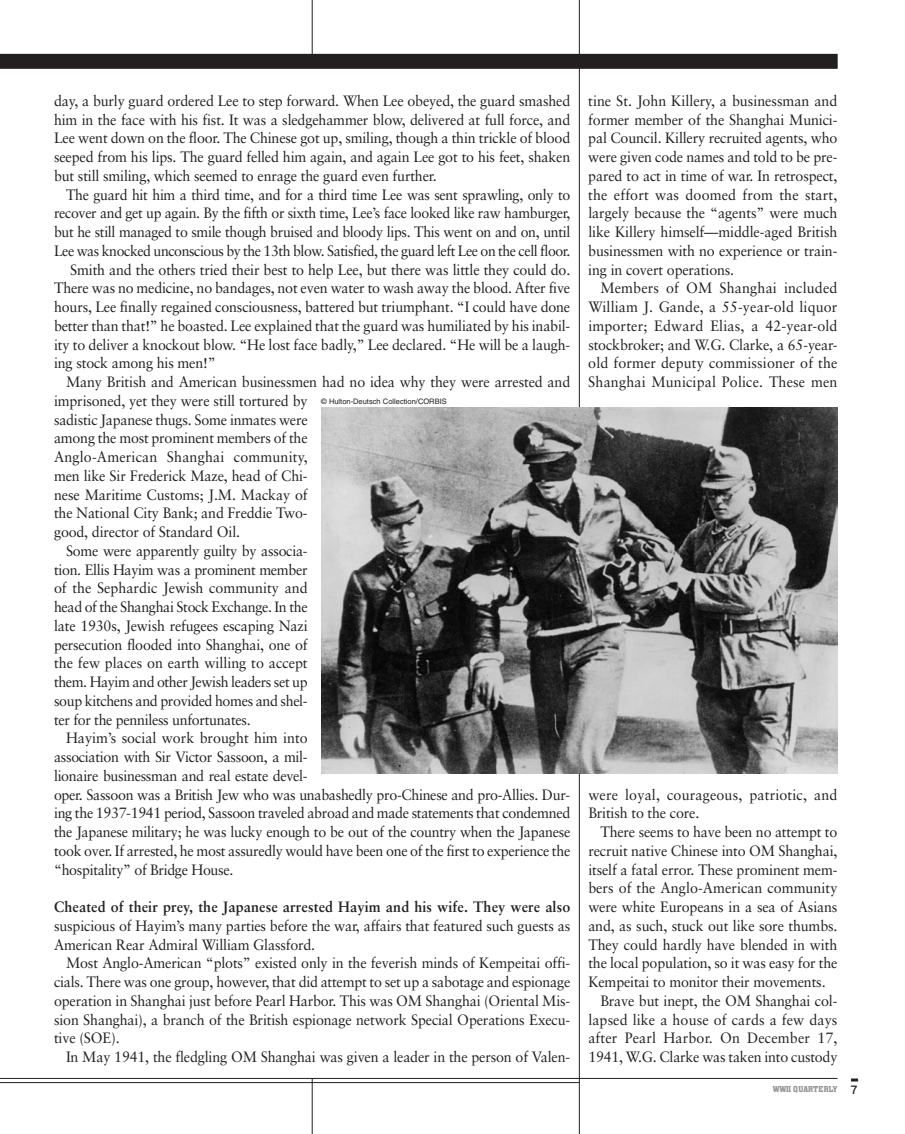
<style>
.page{position:relative;width:905px;height:1134px;background:#fff}
.page>*{position:absolute;margin:0;border:0;box-sizing:border-box;transform-origin:0 0}
.t1{font:15px/18.8px "Sabon";letter-spacing:-.01em;color:#231f20;text-align:justify;scale:.95 1}
.t2{font:15px "Sabon";letter-spacing:-.01em;color:#231f20;scale:.94 1}
.t3{font:15px/18.8px "Sabon";letter-spacing:.01em;color:#231f20;scale:.95 1}
.t4{font:15px "Sabon";letter-spacing:-.03em;color:#231f20;scale:.94 1}
.t5{font:700 15px "Sabon";letter-spacing:.01em;color:#231f20;scale:.95 1}
.t6{font:15px "Sabon";letter-spacing:-.03em;color:#231f20;scale:.95 1}
.t7{font:9px "Aachen Medium Plain";letter-spacing:.005em;color:#939598}
.t8{font:7.5px "Helvetica";color:#231f20}
.s1{font-family:"Interstate";font-size:12px;color:#231f20}
</style>
<div class="page">
<svg style="left:851px;top:1079px;width:7px;height:3px"></svg>
<hr style="left:579px;top:0;width:1px;height:1134px;background:#231f20">
<hr style="left:312px;top:1078px;width:1px;height:56px;background:#231f20">
<hr style="left:312px;top:0;width:1px;height:65px;background:#231f20">
<hr style="left:0;top:1078px;width:837px;height:1px;background:#231f20">
<hr style="left:0;top:1082px;width:579px;height:1px;background:#231f20">
<img style="left:321px;top:407px;width:516px;height:367px">
<div style="left:0;top:54px;width:837px;height:15px;background:#231f20"></div>
<p class="t1" style="left:54px;top:92px;width:545px">day, a burly guard ordered Lee to step forward. When Lee obeyed, the guard smashed him in the face with his fist. It was a sledgehammer blow, delivered at full force, and Lee went down on the floor. The Chinese got up, smiling, though a thin trickle of blood seeped from his lips. The guard felled him again, and again Lee got to his feet, shaken but still smiling, which seemed to enrage the guard even further.</p>
<p class="t2" style="left:66px;top:188px;width:538px">The guard hit him a third time, and for a third time Lee was sent sprawling, only to</p>
<p class="t2" style="left:54px;top:207px;width:550px">recover and get up again. By the fifth or sixth time, Lee’s face looked like raw hamburger,</p>
<p class="t2" style="left:54px;top:226px;width:550px">but he still managed to smile though bruised and bloody lips. This went on and on, until</p>
<p class="t4" style="left:54px;top:244px;width:550px">Lee was knocked unconscious by the 13th blow. Satisfied, the guard left Lee on the cell floor.</p>
<p class="t1" style="left:70px;top:261px;width:528px">Smith and the others tried their best to help Lee, but there was little they could do.</p>
<p class="t1" style="left:54px;top:280px;width:545px">There was no medicine, no bandages, not even water to wash away the blood. After five</p>
<p class="t1" style="left:54px;top:299px;width:545px">hours, Lee finally regained consciousness, battered but triumphant. “I could have done</p>
<p class="t1" style="left:54px;top:317px;width:545px">better than that!” he boasted. Lee explained that the guard was humiliated by his inabil-</p>
<p class="t1" style="left:54px;top:336px;width:545px">ity to deliver a knockout blow. “He lost face badly,” Lee declared. “He will be a laugh-</p>
<p class="t1" style="left:54px;top:355px;width:172px">ing stock among his men!”</p>
<p class="t1" style="left:66px;top:374px;width:532px">Many British and American businessmen had no idea why they were arrested and</p>
<p class="t1" style="left:54px;top:392px;width:268px">imprisoned, yet they were still tortured by</p>
<p class="t1" style="left:54px;top:411px;width:268px">sadistic Japanese thugs. Some inmates were</p>
<p class="t1" style="left:54px;top:430px;width:268px">among the most prominent members of the</p>
<p class="t3" style="left:54px;top:449px;width:268px">Anglo-American Shanghai community,</p>
<p class="t1" style="left:54px;top:467px;width:268px">men like Sir Frederick Maze, head of Chi-</p>
<p class="t1" style="left:54px;top:486px;width:268px">nese Maritime Customs; J.M. Mackay of</p>
<p class="t1" style="left:54px;top:505px;width:268px">the National City Bank; and Freddie Two-</p>
<p class="t1" style="left:54px;top:524px;width:197px">good, director of Standard Oil.</p>
<p class="t1" style="left:66px;top:542px;width:256px">Some were apparently guilty by associa-</p>
<p class="t1" style="left:54px;top:561px;width:268px">tion. Ellis Hayim was a prominent member</p>
<p class="t1" style="left:54px;top:580px;width:268px">of the Sephardic Jewish community and</p>
<p class="t1" style="left:54px;top:599px;width:268px">head of the Shanghai Stock Exchange. In the</p>
<p class="t1" style="left:54px;top:617px;width:268px">late 1930s, Jewish refugees escaping Nazi</p>
<p class="t1" style="left:54px;top:636px;width:268px">persecution flooded into Shanghai, one of</p>
<p class="t1" style="left:54px;top:655px;width:268px">the few places on earth willing to accept</p>
<p class="t6" style="left:54px;top:676px;width:268px">them. Hayim and other Jewish leaders set up</p>
<p class="t1" style="left:54px;top:692px;width:268px">soup kitchens and provided homes and shel-</p>
<p class="t1" style="left:54px;top:711px;width:208px">ter for the penniless unfortunates.</p>
<p class="t1" style="left:66px;top:730px;width:256px">Hayim’s social work brought him into</p>
<p class="t1" style="left:54px;top:749px;width:268px">association with Sir Victor Sassoon, a mil-</p>
<p class="t1" style="left:54px;top:767px;width:268px">lionaire businessman and real estate devel-</p>
<p class="t1" style="left:54px;top:786px;width:545px">oper. Sassoon was a British Jew who was unabashedly pro-Chinese and pro-Allies. Dur-</p>
<p class="t1" style="left:54px;top:805px;width:545px">ing the 1937-1941 period, Sassoon traveled abroad and made statements that condemned</p>
<p class="t1" style="left:54px;top:824px;width:545px">the Japanese military; he was lucky enough to be out of the country when the Japanese</p>
<p class="t1" style="left:54px;top:842px;width:545px">took over. If arrested, he most assuredly would have been one of the first to experience the</p>
<p class="t1" style="left:54px;top:861px;width:190px">“hospitality” of Bridge House.</p>
<p class="t5" style="left:54px;top:901px;width:545px">Cheated of their prey, the Japanese arrested Hayim and his wife. They were also</p>
<p class="t1" style="left:54px;top:917px;width:545px">suspicious of Hayim’s many parties before the war, affairs that featured such guests as<br>American Rear Admiral William Glassford.</p>
<p class="t1" style="left:54px;top:955px;width:545px;text-indent:12px">Most Anglo-American “plots” existed only in the feverish minds of Kempeitai offi&shy;cials. There was one group, however, that did attempt to set up a sabotage and espionage operation in Shanghai just before Pearl Harbor. This was OM Shanghai (Oriental Mis&shy;sion Shanghai), a branch of the British espionage network Special Operations Execu&shy;tive (SOE).</p>
<p class="t1" style="left:66px;top:1049px;width:532px">In May 1941, the fledgling OM Shanghai was given a leader in the person of Valen-</p>
<p class="t8" style="left:321px;top:399px;width:127px">© Hulton-Deutsch Collection/CORBIS</p>
<p class="t1" style="left:588px;top:92px;width:264px">tine St. John Killery, a businessman and former member of the Shanghai Munici&shy;pal Council. Killery recruited agents, who were given code names and told to be pre&shy;pared to act in time of war. In retrospect, the effort was doomed from the start, largely because the “agents” were much like Killery himself—middle-aged British businessmen with no experience or train&shy;ing in covert operations.</p>
<p class="t1" style="left:588px;top:280px;width:264px;text-indent:12px">Members of OM Shanghai included William J. Gande, a 55-year-old liquor importer; Edward Elias, a 42-year-old stockbroker; and W.G. Clarke, a 65-year&shy;old former deputy commissioner of the Shanghai Municipal Police. These men</p>
<p class="t3" style="left:588px;top:786px;width:264px">were loyal, courageous, patriotic, and<br>British to the core.</p>
<p class="t1" style="left:600px;top:824px;width:251px">There seems to have been no attempt to</p>
<p class="t1" style="left:588px;top:842px;width:264px">recruit native Chinese into OM Shanghai,</p>
<p class="t1" style="left:588px;top:861px;width:264px">itself a fatal error. These prominent mem-</p>
<p class="t1" style="left:588px;top:880px;width:264px">bers of the Anglo-American community</p>
<p class="t1" style="left:588px;top:899px;width:264px">were white Europeans in a sea of Asians</p>
<p class="t1" style="left:588px;top:917px;width:264px">and, as such, stuck out like sore thumbs.</p>
<p class="t1" style="left:588px;top:936px;width:264px">They could hardly have blended in with</p>
<p class="t1" style="left:588px;top:955px;width:264px">the local population, so it was easy for the</p>
<p class="t1" style="left:588px;top:974px;width:251px">Kempeitai to monitor their movements.</p>
<p class="t1" style="left:600px;top:992px;width:251px">Brave but inept, the OM Shanghai col-</p>
<p class="t3" style="left:588px;top:1011px;width:264px">lapsed like a house of cards a few days</p>
<p class="t3" style="left:588px;top:1030px;width:264px">after Pearl Harbor. On December 17,</p>
<p class="t1" style="left:588px;top:1049px;width:264px">1941, W.G. Clarke was taken into custody</p>
<p class="t7" style="left:772px;top:1086px;width:87px">WWII QUARTERLY <span class="s1">7</span></p>
</div>
